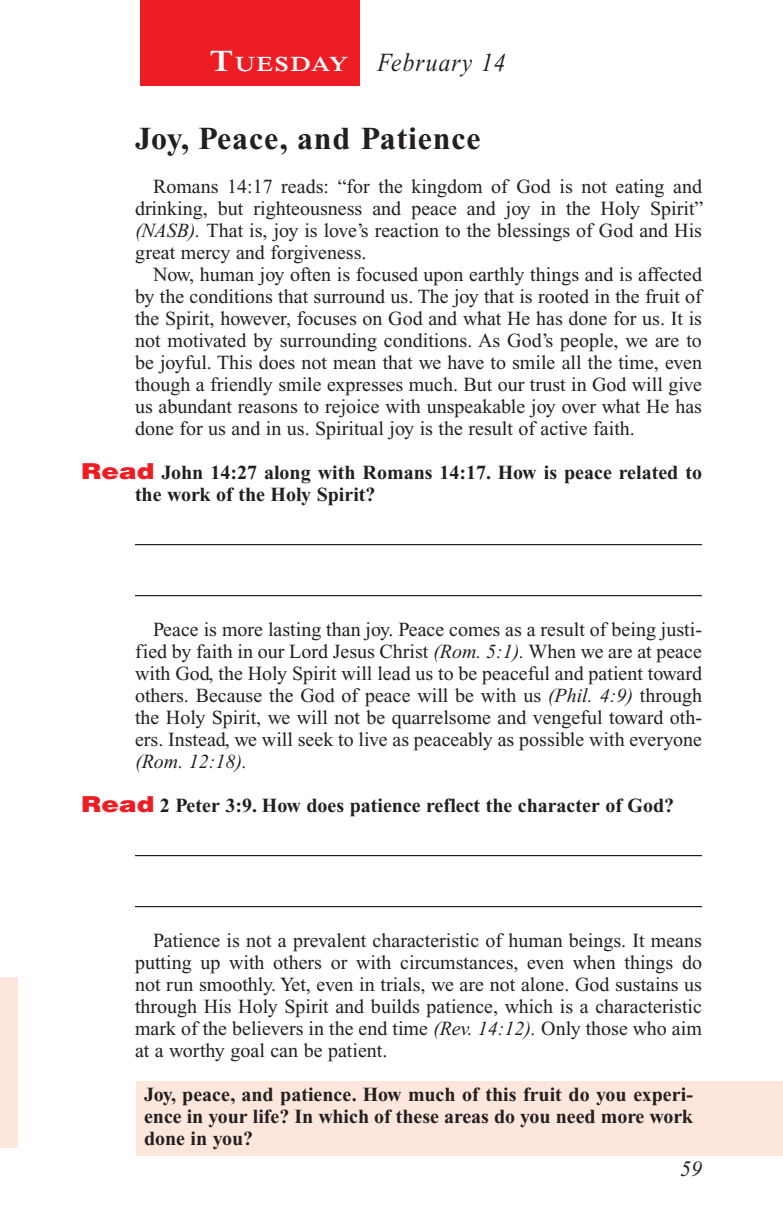
<style>
.page{position:relative;width:783px;height:1224px;background:#fff}
.page>*{position:absolute;margin:0;border:0;box-sizing:border-box;transform-origin:0 0}
.Head{font:700 32px "Times New Roman PS Std";letter-spacing:.025em;color:#231f20}
.Lesson_Dates{font:italic 26px "Times New Roman PS Std";letter-spacing:.05em;color:#231f20;scale:.9 1}
.t1{font:italic 22px "Times New Roman PS Std";color:#231f20}
.Daily_Header{font:600 21px "Times NRMT Std";letter-spacing:.07em;color:#fff;scale:1.1 1}
.Body{font:20px/22px "Times New Roman PS Std";color:#231f20;text-align:justify}
.Question{font:700 20px/22px "Times New Roman PS Std";color:#231f20}
.x-screened_box-text{font:700 20px/22px "Times New Roman PS Std";color:#231f20;text-align:justify}
.s1{font-size:30px}
.s2{font-style:italic}
.s3{font-family:"Helvetica LT Std";font-weight:900;font-size:22px;color:#ee1d23}
</style>
<div class="page">
<div style="left:140px;top:0;width:220px;height:86px;background:#ee1d23"></div>
<div style="left:137px;top:1081px;width:646px;height:75px;background:#fde7dc"></div>
<div style="left:0;top:978px;width:18px;height:170px;background:#fde7dc"></div>
<hr style="left:135px;top:544px;width:567px;height:1px;background:#231f20">
<hr style="left:135px;top:595px;width:567px;height:1px;background:#231f20">
<hr style="left:135px;top:855px;width:567px;height:1px;background:#231f20">
<hr style="left:135px;top:906px;width:567px;height:1px;background:#231f20">
<p class="Daily_Header" style="left:210px;top:52px;width:127px"><span class="s1">T</span>UESDAY</p>
<p class="Lesson_Dates" style="left:378px;top:48px;width:144px">February 14</p>
<p class="Head" style="left:135px;top:120px;width:347px">Joy, Peace, and Patience</p>
<p class="Body" style="left:135px;top:175px;width:570px;text-indent:18px">Romans 14:17 reads: “for the kingdom of God is not eating and drinking, but righteousness and peace and joy in the Holy Spirit” <span class="s2">(NASB).</span> That is, joy is love’s reaction to the blessings of God and His great mercy and forgiveness.</p>
<p class="Body" style="left:135px;top:263px;width:569px;text-indent:18px">Now, human joy often is focused upon earthly things and is affected by the conditions that surround us. The joy that is rooted in the fruit of the Spirit, however, focuses on God and what He has done for us. It is not motivated by surrounding conditions. As God’s people, we are to be joyful. This does not mean that we have to smile all the time, even though a friendly smile expresses much. But our trust in God will give us abundant reasons to rejoice with unspeakable joy over what He has done for us and in us. Spiritual joy is the result of active faith.</p>
<p class="Question" style="left:135px;top:461px;width:569px;text-indent:-54px"><span class="s3">Read</span> John 14:27 along with Romans 14:17. How is peace related to the work of the Holy Spirit?</p>
<p class="Body" style="left:135px;top:618px;width:569px;text-indent:18px">Peace is more lasting than joy. Peace comes as a result of being justi&shy;fied by faith in our Lord Jesus Christ <span class="s2">(Rom. 5:1).</span> When we are at peace with God, the Holy Spirit will lead us to be peaceful and patient toward others. Because the God of peace will be with us <span class="s2">(Phil. 4:9)</span> through the Holy Spirit, we will not be quarrelsome and vengeful toward oth&shy;ers. Instead, we will seek to live as peaceably as possible with everyone <span class="s2">(Rom. 12:18).</span></p>
<p class="Question" style="left:81px;top:794px;width:595px"><span class="s3">Read</span> 2 Peter 3:9. How does patience reflect the character of God?</p>
<p class="Body" style="left:135px;top:929px;width:569px;text-indent:18px">Patience is not a prevalent characteristic of human beings. It means putting up with others or with circumstances, even when things do not run smoothly. Yet, even in trials, we are not alone. God sustains us through His Holy Spirit and builds patience, which is a characteristic mark of the believers in the end time <span class="s2">(Rev. 14:12).</span> Only those who aim at a worthy goal can be patient.</p>
<p class="x-screened_box-text" style="left:144px;top:1083px;width:551px">Joy, peace, and patience. How much of this fruit do you experi&shy;ence in your life? In which of these areas do you need more work done in you?</p>
<p class="t1" style="left:680px;top:1157px;width:23px">59</p>
</div>
